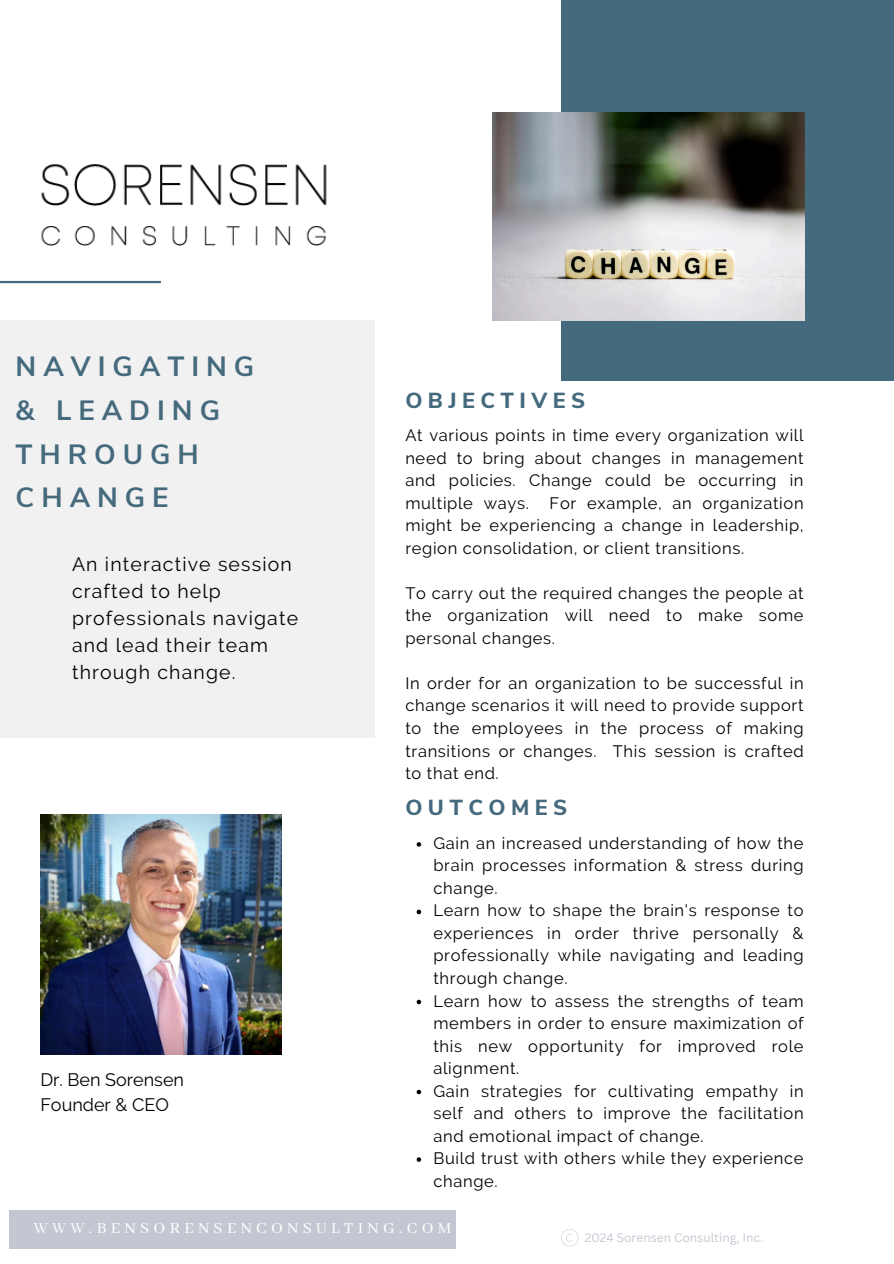
<style>
.page{position:relative;width:894px;height:1264px;background:#fff}
.page>*{position:absolute;margin:0;border:0;box-sizing:border-box;transform-origin:0 0}
.t1{font:700 27.75px/43.8px "Nunito Sans";letter-spacing:.25em;color:#456a7d}
.t2{font:800 21.75px "Nunito Sans";letter-spacing:.25em;color:#456a7d}
.t3{font:19.5px/27px "Raleway";letter-spacing:.06em;color:#000}
.t4{font:18px/24.8px "Raleway";color:#000}
.t5{font:17.25px "Abhaya Libre";letter-spacing:.25em;color:#fff}
.t6{font:16.5px/22.5px "Raleway";letter-spacing:.04em;color:#000;text-align:justify}
.t7{font:12px "Canva Sans";color:#c4c7d1}
</style>
<div class="page">
<div style="left:561px;top:0;width:332px;height:380px;background:#456a7d"></div>
<div style="left:0;top:320px;width:375px;height:417px;background:#f1f1f1"></div>
<hr style="left:0;top:281px;width:161px;height:2px;background:#456a7d">
<img style="left:41px;top:164px;width:286px;height:82px">
<div style="left:9px;top:1210px;width:447px;height:38px;background:#c4c7d1"></div>
<img style="left:492px;top:112px;width:311px;height:208px">
<img style="left:40px;top:814px;width:241px;height:240px">
<svg style="left:561px;top:1229px;width:17px;height:16px"></svg>
<svg style="left:416px;top:842px;width:5px;height:4px"></svg>
<svg style="left:416px;top:909px;width:5px;height:5px"></svg>
<svg style="left:416px;top:999px;width:5px;height:5px"></svg>
<svg style="left:416px;top:1089px;width:5px;height:5px"></svg>
<svg style="left:416px;top:1157px;width:5px;height:4px"></svg>
<p class="t1" style="left:16px;top:345px;width:240px">NAVIGATING &amp; LEADING<br>THROUGH<br>CHANGE</p>
<h2 class="t3" style="left:72px;top:550px;width:227px">An interactive session crafted to help professionals navigate and lead their team through change.</h2>
<p class="t4" style="left:40px;top:1067px;width:145px">Dr. Ben Sorensen<br>Founder &amp; CEO</p>
<h2 class="t2" style="left:405px;top:385px;width:181px">OBJECTIVES</h2>
<p class="t6" style="left:405px;top:424px;width:399px">At various points in time every organization will need to bring about changes in management and policies. Change could be occurring in multiple ways.</p>
<p class="t6" style="left:405px;top:492px;width:399px;text-indent:144px">For example, an organization might be experiencing a change in leadership, region consolidation, or client transitions.</p>
<p class="t6" style="left:405px;top:582px;width:399px">To carry out the required changes the people at the organization will need to make some personal changes.</p>
<p class="t6" style="left:405px;top:672px;width:399px">In order for an organization to be successful in change scenarios it will need to provide support to the employees in the process of making transitions or changes. This session is crafted to that end.</p>
<p class="t2" style="left:405px;top:793px;width:163px">OUTCOMES</p>
<p class="t6" style="left:433px;top:831px;width:371px">Gain an increased understanding of how the brain processes information &amp; stress during change.</p>
<h1 class="t6" style="left:433px;top:899px;width:371px">Learn how to shape the brain's response to experiences in order thrive personally &amp; professionally while navigating and leading through change.</h1>
<h3 class="t6" style="left:433px;top:989px;width:371px">Learn how to assess the strengths of team members in order to ensure maximization of this new opportunity for improved role alignment.</h3>
<p class="t6" style="left:433px;top:1079px;width:371px">Gain strategies for cultivating empathy in self and others to improve the facilitation and emotional impact of change.</p>
<h3 class="t6" style="left:433px;top:1146px;width:371px">Build trust with others while they experience change.</h3>
<p class="t5" style="left:34px;top:1218px;width:419px">WWW.BENSORENSENCONSULTING.COM</p>
<p class="t7" style="left:584px;top:1228px;width:180px">2024 Sorensen Consulting, Inc.</p>
</div>
